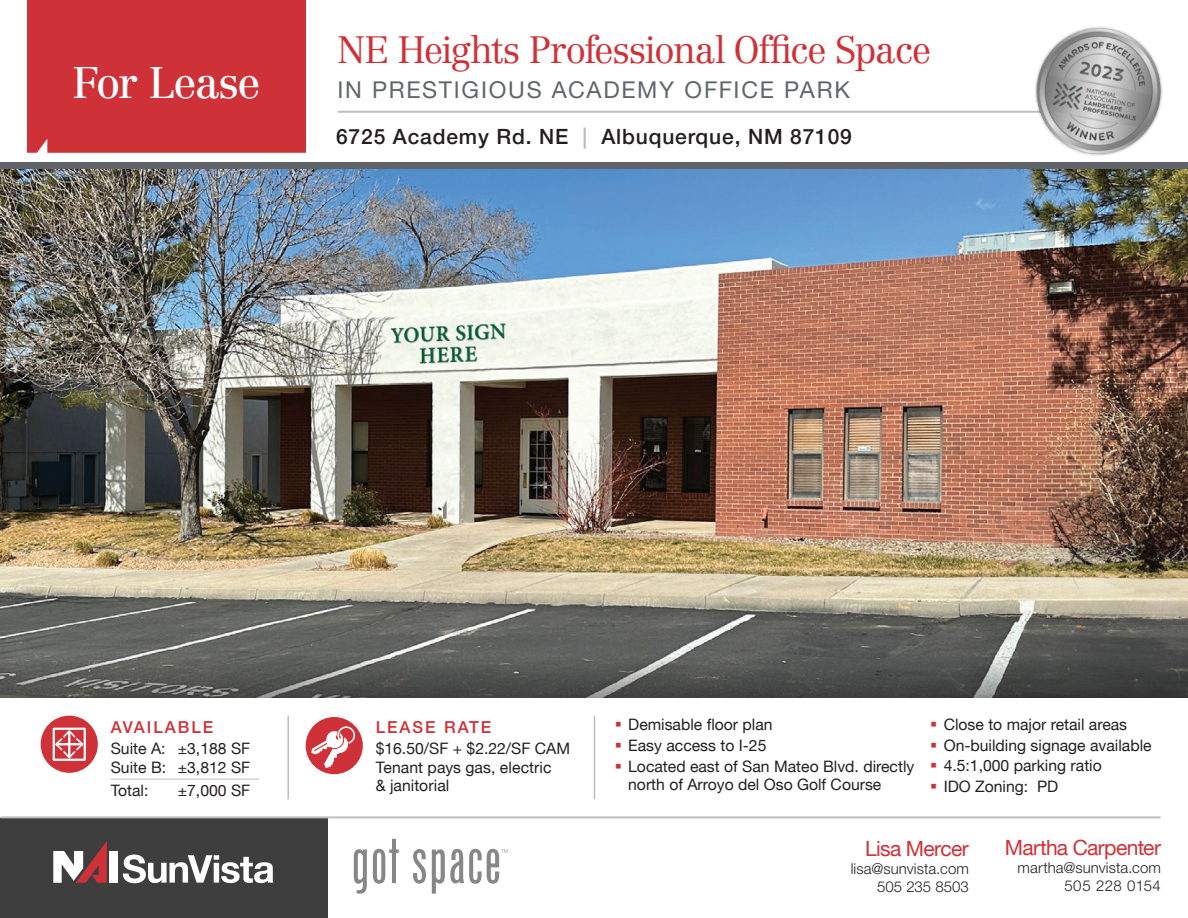
<style>
.page{position:relative;width:1188px;height:918px;background:#fff}
.page>*{position:absolute;margin:0;border:0;box-sizing:border-box;transform-origin:0 0}
.t1{font:43.5px "Centennial LT Std";letter-spacing:-.04em;color:#fff}
.t2{font:300 37.5px "Centennial LT Std";letter-spacing:-.035em;color:#cf3138}
.t3{font:23.25px "Helvetica Neue LT Std";letter-spacing:.075em;color:#62656a}
.t4{font:500 21px "Helvetica Neue LT";letter-spacing:.04em;color:#231f20}
.t5{font:21px "Helvetica Neue LT";letter-spacing:-.03em;color:#cf3138}
.t6{font:500 16.5px "Helvetica Neue LT";letter-spacing:.12em;color:#cf3138}
.t7{font:15.75px/20.7px "Helvetica Neue LT";color:#231f20}
.t8{font:300 15px/18px "Helvetica Neue LT Std";letter-spacing:.005em;color:#231f20;text-align:right}
.s1{color:#bcbdc0}
</style>
<div class="page">
<img style="left:0;top:168px;width:1188px;height:488px">
<svg style="left:0;top:656px;width:1188px;height:42px;background:#555654"></svg>
<div style="left:41px;top:716px;width:57px;height:57px;background:#cf3138;border-radius:50%"></div>
<svg style="left:56px;top:731px;width:27px;height:27px"></svg>
<div style="left:53px;top:728px;width:33px;height:33px;border:2px solid #fff"></div>
<hr style="left:287px;top:716px;width:2px;height:83px;background:#bcbdc0">
<hr style="left:594px;top:716px;width:1px;height:83px;background:#bcbdc0">
<div style="left:306px;top:717px;width:57px;height:57px;background:#cf3138;border-radius:50%"></div>
<svg style="left:311px;top:726px;width:44px;height:42px"></svg>
<hr style="left:111px;top:779px;width:148px;height:1px;background:#bcbdc0">
<hr style="left:338px;top:111px;width:798px;height:2px;background:#bcbdc0">
<div style="left:27px;top:0;width:279px;height:153px;background:#cf3138"></div>
<div style="left:0;top:818px;width:327px;height:100px;background:#3e3e3f"></div>
<div style="left:110px;top:851px;width:8px;height:32px;background:#fff"></div>
<svg style="left:53px;top:841px;width:54px;height:42px"></svg>
<svg style="left:123px;top:855px;width:150px;height:28px"></svg>
<svg style="left:354px;top:839px;width:153px;height:55px"></svg>
<div style="left:0;top:162px;width:1188px;height:6px;background:#606469"></div>
<hr style="left:1px;top:816px;width:1159px;height:2px;background:#bcbdc0">
<img style="left:1031px;top:26px;width:132px;height:130px">
<h1 class="t1" style="left:72px;top:57px;width:190px">For Lease</h1>
<h2 class="t2" style="left:338px;top:28px;width:595px">NE Heights Professional Office Space</h2>
<h3 class="t3" style="left:338px;top:76px;width:514px">IN PRESTIGIOUS ACADEMY OFFICE PARK</h3>
<h3 class="t4" style="left:336px;top:124px;width:517px">6725 Academy Rd. NE <span class="s1">|</span> Albuquerque, NM 87109</h3>
<p class="t6" style="left:111px;top:717px;width:104px">AVAILABLE</p>
<p class="t7" style="left:111px;top:739px;width:141px;line-height:18.9px">Suite A: ±3,188 SF<br>Suite B: ±3,812 SF</p>
<p class="t7" style="left:111px;top:780px;width:39px">Total:</p>
<p class="t7" style="left:178px;top:780px;width:74px">±7,000 SF</p>
<p class="t6" style="left:376px;top:717px;width:117px">LEASE RATE</p>
<p class="t7" style="left:376px;top:739px;width:196px;line-height:18.5px">$16.50/SF + $2.22/SF CAM<br>Tenant pays gas, electric<br>&amp; janitorial</p>
<p class="t7" style="left:628px;top:713px;width:288px;line-height:21.3px">Demisable floor plan<br>Easy access to I-25<br>Located east of San Mateo Blvd. directly</p>
<p class="t7" style="left:628px;top:774px;width:255px">north of Arroyo del Oso Golf Course</p>
<p class="t7" style="left:944px;top:714px;width:210px">Close to major retail areas<br>On-building signage available<br>4.5:1,000 parking ratio<br>IDO Zoning: PD</p>
<h3 class="t5" style="left:865px;top:836px;width:105px">Lisa Mercer</h3>
<p class="t8" style="left:851px;top:859px;width:120px">lisa@sunvista.com<br>505 235 8503</p>
<h3 class="t5" style="left:1005px;top:835px;width:158px">Martha Carpenter</h3>
<p class="t8" style="left:1018px;top:858px;width:145px">martha@sunvista.com<br>505 228 0154</p>
</div>
